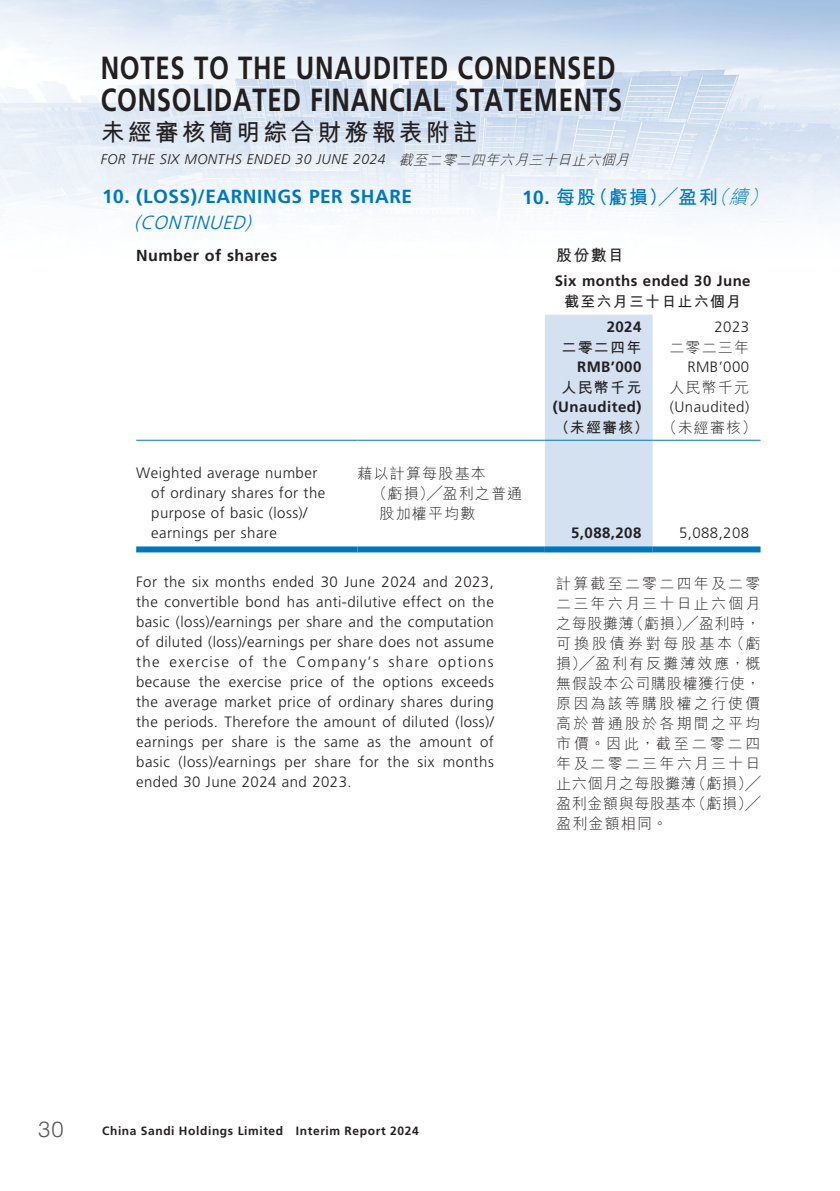
<style>
.page{position:relative;width:840px;height:1191px;background:#fff}
.page>*{position:absolute;margin:0;border:0;box-sizing:border-box;transform-origin:0 0}
.t1{font:700 32px/32px "Frutiger LT Std";letter-spacing:.03em;color:#231f20;scale:.8 1}
.t2{font:700 24px "M Hei HK";letter-spacing:.13em;color:#231f20}
.t3{font:300 22px "Helvetica LT Std";color:#57585a}
.t4{font:700 19px "Frutiger LT Std";letter-spacing:.03em;color:#0077bd}
.t5{font:700 19px "M Hei HK";color:#0077bd}
.t6{font:italic 300 19px "Frutiger LT Std";color:#0077bd}
.t7{font:700 16px "Frutiger LT Std";letter-spacing:.03em;color:#231f20}
.t8{font:700 16px "M Hei HK";color:#231f20}
.t9{font:300 15px/20px "Frutiger LT Std";letter-spacing:.03em;color:#231f20}
.t10{font:300 15px/20px "M Hei HK";letter-spacing:.08em;color:#231f20;text-align:justify}
.t11{font:700 15px "Frutiger LT Std";letter-spacing:.03em;color:#231f20}
.t12{font:700 15px "M Hei HK";letter-spacing:.08em;color:#231f20}
.t13{font:italic 300 14px "Frutiger LT Std";letter-spacing:.03em;color:#231f20}
.t14{font:700 12px "Frutiger LT Std";letter-spacing:.05em;color:#231f20}
.s1{font-family:"M Hei HK"}
.s2{font-family:"Frutiger LT Std"}
.s3{font-weight:300;font-style:italic}
.s4{font-weight:300}
</style>
<div class="page">
<img style="left:0;top:0;width:840px;height:553px">
<div style="left:544px;top:315px;width:108px;height:231px;background:#d4e1f1"></div>
<hr style="left:136px;top:440px;width:221px;height:1px;background:#0077bd">
<hr style="left:357px;top:440px;width:187px;height:1px;background:#0077bd">
<hr style="left:544px;top:440px;width:108px;height:1px;background:#0077bd">
<hr style="left:652px;top:440px;width:108px;height:1px;background:#0077bd">
<div style="left:136px;top:546px;width:221px;height:6px;background:#0077bd"></div>
<div style="left:357px;top:546px;width:187px;height:6px;background:#0077bd"></div>
<div style="left:544px;top:546px;width:108px;height:6px;background:#0077bd"></div>
<div style="left:652px;top:546px;width:108px;height:6px;background:#0077bd"></div>
<h1 class="t1" style="left:101px;top:52px;width:653px">NOTES TO THE UNAUDITED CONDENSED<br>CONSOLIDATED FINANCIAL STATEMENTS</h1>
<h2 class="t2" style="left:101px;top:115px;width:377px">未經審核簡明綜合財務報表附註</h2>
<p class="t13" style="left:101px;top:151px;width:533px">FOR THE SIX MONTHS ENDED 30 JUNE 2024 <span class="s1">截至二零二四年六月三十日止六個月</span></p>
<p class="t5" style="left:522px;top:183px;width:252px"><span class="s2">10.</span> 每股（虧損）╱盈利<span class="s3">（續）</span></p>
<p class="t4" style="left:102px;top:185px;width:311px">10. (LOSS)/EARNINGS PER SHARE</p>
<p class="t6" style="left:134px;top:212px;width:124px">(CONTINUED)</p>
<p class="t7" style="left:136px;top:246px;width:142px">Number of shares</p>
<p class="t8" style="left:556px;top:244px;width:69px">股份數目</p>
<p class="t9" style="left:151px;top:463px;width:175px;text-indent:-15px">Weighted average number of ordinary shares for the purpose of basic (loss)/ earnings per share</p>
<p class="t10" style="left:357px;top:463px;width:130px">藉以計算每股基本</p>
<p class="t10" style="left:372px;top:483px;width:152px">（虧損）╱盈利之普通</p>
<p class="t10" style="left:379px;top:503px;width:97px">股加權平均數</p>
<p class="t9" style="left:136px;top:572px;width:359px;text-align:justify">For the six months ended 30 June 2024 and 2023, the convertible bond has anti-dilutive effect on the basic (loss)/earnings per share and the computation of diluted (loss)/earnings per share does not assume the exercise of the Company’s share options because the exercise price of the options exceeds the average market price of ordinary shares during the periods. Therefore the amount of diluted (loss)/ earnings per share is the same as the amount of basic (loss)/earnings per share for the six months ended 30 June 2024 and 2023.</p>
<p class="t11" style="left:554px;top:272px;width:197px">Six months ended 30 June</p>
<p class="t12" style="left:564px;top:291px;width:178px">截至六月三十日止六個月</p>
<p class="t11" style="left:606px;top:318px;width:36px">2024</p>
<p class="t9" style="left:714px;top:317px;width:36px">2023</p>
<p class="t12" style="left:561px;top:336px;width:81px">二零二四年</p>
<p class="t10" style="left:669px;top:337px;width:81px">二零二三年</p>
<p class="t11" style="left:576px;top:358px;width:66px">RMB’000</p>
<p class="t9" style="left:687px;top:357px;width:63px">RMB’000</p>
<p class="t12" style="left:561px;top:376px;width:81px">人民幣千元</p>
<p class="t10" style="left:669px;top:377px;width:81px">人民幣千元</p>
<p class="t11" style="left:552px;top:398px;width:90px">(Unaudited)</p>
<p class="t9" style="left:669px;top:397px;width:81px">(Unaudited)</p>
<p class="t12" style="left:554px;top:416px;width:204px">（未經審核） <span class="s4">（未經審核）</span></p>
<p class="t11" style="left:571px;top:524px;width:72px">5,088,208</p>
<p class="t9" style="left:678px;top:523px;width:72px">5,088,208</p>
<p class="t10" style="left:556px;top:573px;width:206px">計算截至二零二四年及二零二三年六月三十日止六個月之每股攤薄（虧損）╱盈利時，可換股債券對每股基本（虧損）╱盈利有反攤薄效應，概無假設本公司購股權獲行使，原因為該等購股權之行使價高於普通股於各期間之平均市價。因此，截至二零二四年及二零二三年六月三十日止六個月之每股攤薄（虧損）╱盈利金額與每股基本（虧損）╱盈利金額相同。</p>
<h3 class="t3" style="left:38px;top:1115px;width:27px">30</h3>
<p class="t14" style="left:102px;top:1123px;width:318px">China Sandi Holdings Limited Interim Report 2024</p>
</div>
